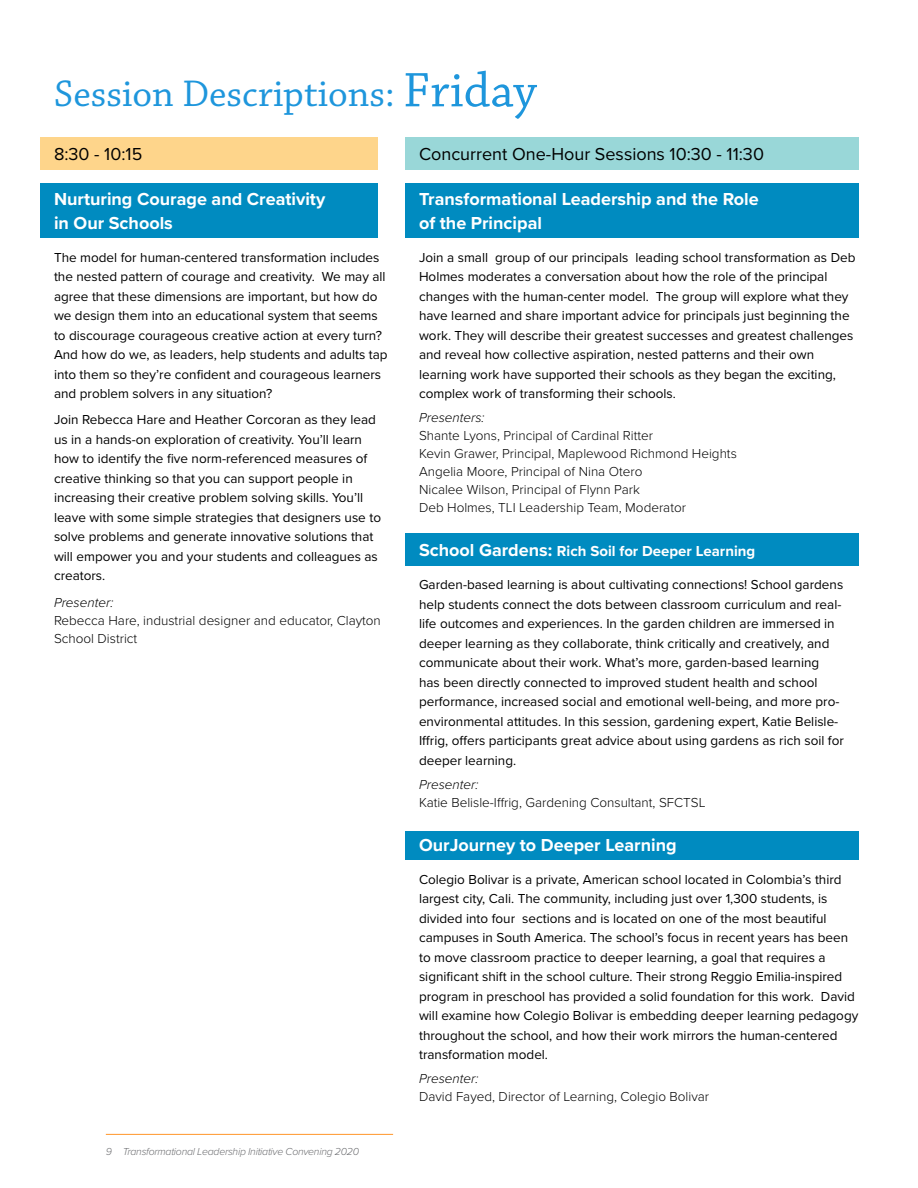
<style>
.page{position:relative;width:918px;height:1188px;background:#fff}
.page>*{position:absolute;margin:0;border:0;box-sizing:border-box;transform-origin:0 0}
.t1{font:39px "Chaparral Pro";color:#1e96dc}
.t2{font:700 18px/24px "Proxima Nova";color:#fff}
.t3{font:18px "Proxima Nova";color:#000}
.t4{font:700 15px "Proxima Nova";color:#fff}
.t5{font:13.5px/19.5px "Proxima Nova";color:#000}
.t6{font:300 13.5px/18px "Proxima Nova";color:#000}
.t7{font:italic 300 13.5px "Proxima Nova";color:#000}
.t8{font:italic 300 10.5px "Proxima Nova";letter-spacing:-.025em;color:#6d6e71}
.s1{font-size:51px}
.s2{font-size:18px}
</style>
<div class="page">
<hr style="left:106px;top:1134px;width:287px;height:1px;background:#ff9628">
<div style="left:40px;top:137px;width:338px;height:33px;background:#fed58b"></div>
<div style="left:405px;top:137px;width:454px;height:33px;background:#99d7d8"></div>
<div style="left:40px;top:183px;width:338px;height:55px;background:#008bc0"></div>
<div style="left:405px;top:183px;width:454px;height:55px;background:#008bc0"></div>
<div style="left:405px;top:533px;width:454px;height:33px;background:#008bc0"></div>
<div style="left:405px;top:831px;width:454px;height:29px;background:#008bc0"></div>
<h1 class="t1" style="left:54px;top:72px;width:484px">Session Descriptions: <span class="s1">Friday</span></h1>
<h2 class="t3" style="left:54px;top:141px;width:90px">8:30 - 10:15</h2>
<h2 class="t2" style="left:54px;top:186px;width:273px">Nurturing Courage and Creativity in Our Schools</h2>
<p class="t5" style="left:54px;top:247px;width:335px">The model for human-centered transformation includes the nested pattern of courage and creativity. We may all agree that these dimensions are important, but how do we design them into an educational system that seems to discourage courageous creative action at every turn?<br>And how do we, as leaders, help students and adults tap into them so they’re confident and courageous learners and problem solvers in any situation?</p>
<p class="t5" style="left:54px;top:410px;width:329px">Join Rebecca Hare and Heather Corcoran as they lead us in a hands-on exploration of creativity. You’ll learn how to identify the five norm-referenced measures of creative thinking so that you can support people in increasing their creative problem solving skills. You’ll leave with some simple strategies that designers use to solve problems and generate innovative solutions that will empower you and your students and colleagues as creators.</p>
<p class="t7" style="left:54px;top:592px;width:61px">Presenter:</p>
<p class="t6" style="left:54px;top:610px;width:328px">Rebecca Hare, industrial designer and educator, Clayton<br>School District</p>
<h2 class="t3" style="left:419px;top:141px;width:346px">Concurrent One-Hour Sessions 10:30 - 11:30</h2>
<h2 class="t2" style="left:419px;top:186px;width:341px">Transformational Leadership and the Role of the Principal</h2>
<p class="t5" style="left:419px;top:247px;width:438px">Join a small group of our principals leading school transformation as Deb Holmes moderates a conversation about how the role of the principal changes with the human-center model. The group will explore what they have learned and share important advice for principals just beginning the work. They will describe their greatest successes and greatest challenges and reveal how collective aspiration, nested patterns and their own learning work have supported their schools as they began the exciting, complex work of transforming their schools.</p>
<p class="t7" style="left:419px;top:407px;width:67px">Presenters:</p>
<p class="t6" style="left:419px;top:426px;width:319px">Shante Lyons, Principal of Cardinal Ritter<br>Kevin Grawer, Principal, Maplewood Richmond Heights Angelia Moore, Principal of Nina Otero<br>Nicalee Wilson, Principal of Flynn Park<br>Deb Holmes, TLI Leadership Team, Moderator</p>
<p class="t4" style="left:419px;top:540px;width:338px"><span class="s2">School Gardens:</span> Rich Soil for Deeper Learning</p>
<p class="t5" style="left:419px;top:574px;width:426px">Garden-based learning is about cultivating connections! School gardens help students connect the dots between classroom curriculum and real&shy;life outcomes and experiences. In the garden children are immersed in deeper learning as they collaborate, think critically and creatively, and communicate about their work. What’s more, garden-based learning<br>has been directly connected to improved student health and school performance, increased social and emotional well-being, and more pro&shy;environmental attitudes. In this session, gardening expert, Katie Belisle-Iffrig, offers participants great advice about using gardens as rich soil for deeper learning.</p>
<p class="t7" style="left:419px;top:774px;width:61px">Presenter:</p>
<p class="t6" style="left:419px;top:792px;width:288px">Katie Belisle-Iffrig, Gardening Consultant, SFCTSL</p>
<h2 class="t2" style="left:419px;top:832px;width:259px">OurJourney to Deeper Learning</h2>
<p class="t5" style="left:419px;top:869px;width:441px">Colegio Bolivar is a private, American school located in Colombia’s third largest city, Cali. The community, including just over 1,300 students, is divided into four sections and is located on one of the most beautiful campuses in South America. The school’s focus in recent years has been to move classroom practice to deeper learning, a goal that requires a significant shift in the school culture. Their strong Reggio Emilia-inspired program in preschool has provided a solid foundation for this work. David will examine how Colegio Bolivar is embedding deeper learning pedagogy throughout the school, and how their work mirrors the human-centered transformation model.</p>
<p class="t7" style="left:419px;top:1069px;width:61px">Presenter:</p>
<p class="t6" style="left:419px;top:1087px;width:292px">David Fayed, Director of Learning, Colegio Bolivar</p>
<p class="t8" style="left:106px;top:1143px;width:255px">9 Transformational Leadership Initiative Convening 2020</p>
</div>
